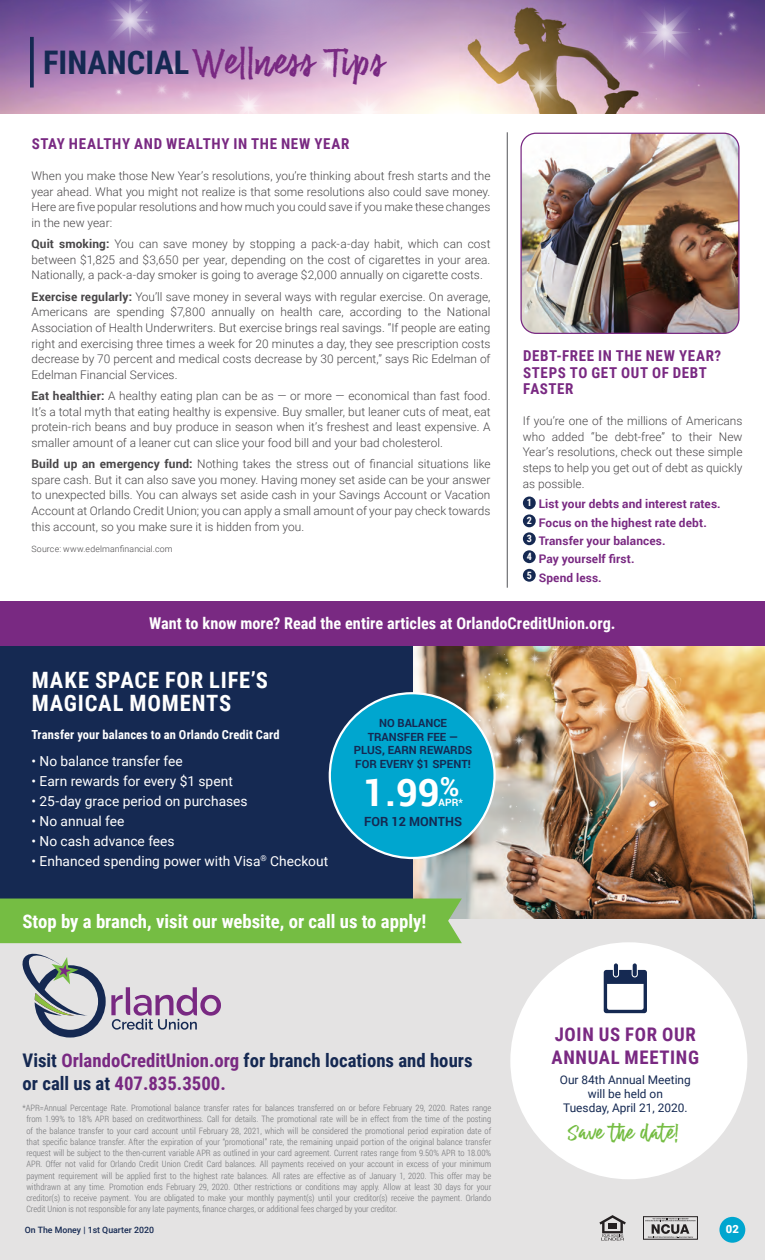
<style>
.page{position:relative;width:765px;height:1260px;background:#fff}
.page>*{position:absolute;margin:0;border:0;box-sizing:border-box;transform-origin:0 0}
.t1{font:700 38px "Roboto";color:#fff}
.Headline_1{font:32.5px "La Guapita";letter-spacing:.04em;color:#792982}
.t2{font:700 22.5px/22.5px "Roboto Condensed";letter-spacing:.035em;color:#fff}
.Headline_1-2{font:700 18.75px/22.5px "Roboto Condensed";color:#152952}
.Headline_1-3{font:700 18.75px "Roboto Condensed";color:#fff}
.t3{font:700 18.75px/22.5px "Roboto Condensed";letter-spacing:.035em;color:#792982}
.t4{font:17.5px "La Guapita";color:#75bd43}
.t5{font:700 16.25px "Roboto Condensed";color:#fff}
.Purple_SubHeader{font:700 15px/16.2px "Roboto Condensed";letter-spacing:.04em;color:#792982}
.t6{font:13.75px "Roboto";letter-spacing:.005em;color:#fff}
.t7{font:700 12.62px "Roboto";color:#152952}
.t8{font:700 12.5px "Roboto Condensed";letter-spacing:.01em;color:#fff}
.Body_Copy{font:300 11.88px/15.6px "Roboto";letter-spacing:.005em;color:#484648;text-align:justify}
.Body_Copy-2{font:700 11.88px "Roboto";letter-spacing:.01em;color:#792982}
.t9{font:11.88px/14.2px "Roboto";color:#152952;text-align:center}
.t10{font:700 11.25px/13.8px "Roboto";color:#152952}
.t11{font:900 11.25px "Roboto";color:#fff}
.t12{font:700 10.12px "Roboto Condensed";color:#fff}
.t13{font:700 10.12px "Roboto";color:#fff}
.t14{font:300 8.75px/11.2px "Roboto Condensed";color:#757679;text-align:justify}
.Body_Copy-3{font:300 8.75px "Roboto";letter-spacing:.015em;color:#484648}
.t15{font:500 8.75px "Roboto";color:#152952}
.s1{font-family:"Roboto Condensed";font-weight:700;color:#152952}
.s2{font-weight:700}
.s3{color:#792982}
</style>
<div class="page">
<img style="left:412px;top:645px;width:353px;height:275px">
<svg style="left:547px;top:879px;width:9px;height:2px"></svg>
<div style="left:523px;top:497px;width:13px;height:12px;background:#152952;border-radius:50%"></div>
<div style="left:523px;top:514px;width:13px;height:13px;background:#152952;border-radius:50%"></div>
<div style="left:523px;top:532px;width:13px;height:13px;background:#152952;border-radius:50%"></div>
<div style="left:523px;top:550px;width:13px;height:13px;background:#152952;border-radius:50%"></div>
<div style="left:523px;top:569px;width:13px;height:13px;background:#152952;border-radius:50%"></div>
<div style="left:0;top:920px;width:765px;height:340px;background:#e4e3e3"></div>
<div style="left:0;top:630px;width:412px;height:291px;background:#152952"></div>
<img style="left:0;top:0;width:765px;height:114px">
<svg style="left:62px;top:0;width:14px;height:114px;background:#9e75b0"></svg>
<svg style="left:760px;top:49px;width:5px;height:42px"></svg>
<svg style="left:486px;top:0;width:262px;height:114px;background:#a3809e"></svg>
<svg style="left:76px;top:0;width:406px;height:114px;background:#c6a4c9"></svg>
<div style="left:719px;top:1217px;width:26px;height:26px;background:#00a6cf;border-radius:50%"></div>
<svg style="left:599px;top:1215px;width:27px;height:26px"></svg>
<div style="left:643px;top:1216px;width:55px;height:24px;border:1px solid #231f20"></div>
<svg style="left:645px;top:1218px;width:51px;height:20px"></svg>
<svg style="left:30px;top:37px;width:4px;height:51px"></svg>
<svg style="left:0;top:899px;width:462px;height:139px"></svg>
<hr style="left:507px;top:132px;width:1px;height:456px;background:#757679">
<div style="left:510px;top:942px;width:237px;height:237px;background:#fff;border-radius:50%"></div>
<svg style="left:633px;top:963px;width:4px;height:13px"></svg>
<svg style="left:614px;top:963px;width:4px;height:13px"></svg>
<svg style="left:604px;top:970px;width:43px;height:43px"></svg>
<div style="left:0;top:601px;width:765px;height:44px;background:#792982"></div>
<img style="left:328px;top:645px;width:346px;height:215px">
<img style="left:522px;top:133px;width:216px;height:199px">
<div style="left:520px;top:133px;width:220px;height:201px;border:1px solid #792982;border-radius:15px"></div>
<p class="Headline_1" style="left:43px;top:44px;width:342px"><span class="s1">FINANCIAL</span> Wellness Tips</p>
<p class="Purple_SubHeader" style="left:32px;top:135px;width:319px">STAY HEALTHY AND WEALTHY IN THE NEW YEAR</p>
<p class="Body_Copy" style="left:31px;top:168px;width:461px">When you make those New Year’s resolutions, you’re thinking about fresh starts and the year ahead. What you might not realize is that some resolutions also could save money.<br>Here are five popular resolutions and how much you could save if you make these changes in the new year:</p>
<p class="Body_Copy" style="left:31px;top:236px;width:460px"><span class="s2">Quit smoking:</span> You can save money by stopping a pack-a-day habit, which can cost between $1,825 and $3,650 per year, depending on the cost of cigarettes in your area.<br>Nationally, a pack-a-day smoker is going to average $2,000 annually on cigarette costs.</p>
<p class="Body_Copy" style="left:31px;top:288px;width:461px"><span class="s2">Exercise regularly:</span> You’ll save money in several ways with regular exercise. On average, Americans are spending $7,800 annually on health care, according to the National Association of Health Underwriters. But exercise brings real savings. “If people are eating right and exercising three times a week for 20 minutes a day, they see prescription costs decrease by 70 percent and medical costs decrease by 30 percent,” says Ric Edelman of Edelman Financial Services.</p>
<p class="Body_Copy" style="left:31px;top:388px;width:461px"><span class="s2">Eat healthier:</span> A healthy eating plan can be as — or more — economical than fast food.<br>It’s a total myth that eating healthy is expensive. Buy smaller, but leaner cuts of meat, eat protein-rich beans and buy produce in season when it’s freshest and least expensive. A smaller amount of a leaner cut can slice your food bill and your bad cholesterol.</p>
<p class="Body_Copy" style="left:31px;top:456px;width:461px"><span class="s2">Build up an emergency fund:</span> Nothing takes the stress out of financial situations like spare cash. But it can also save you money. Having money set aside can be your answer to unexpected bills. You can always set aside cash in your Savings Account or Vacation Account at Orlando Credit Union; you can apply a small amount of your pay check towards this account, so you make sure it is hidden from you.</p>
<p class="Body_Copy-3" style="left:31px;top:543px;width:143px">Source: www.edelmanfinancial.com</p>
<p class="Purple_SubHeader" style="left:523px;top:347px;width:200px">DEBT-FREE IN THE NEW YEAR?<br>STEPS TO GET OUT OF DEBT<br>FASTER</p>
<p class="Body_Copy" style="left:523px;top:413px;width:221px">If you’re one of the millions of Americans who added “be debt-free” to their New Year’s resolutions, check out these simple steps to help you get out of debt as quickly as possible.</p>
<p class="t12" style="left:527px;top:496px;width:7px">1</p>
<p class="Body_Copy-2" style="left:539px;top:496px;width:184px">List your debts and interest rates.</p>
<p class="t12" style="left:527px;top:514px;width:7px">2</p>
<p class="Body_Copy-2" style="left:539px;top:515px;width:170px">Focus on the highest rate debt.</p>
<p class="t12" style="left:527px;top:532px;width:7px">3</p>
<p class="Body_Copy-2" style="left:539px;top:533px;width:128px">Transfer your balances.</p>
<p class="t12" style="left:527px;top:549px;width:7px">4</p>
<p class="Body_Copy-2" style="left:539px;top:551px;width:97px">Pay yourself first.</p>
<p class="t12" style="left:527px;top:568px;width:7px">5</p>
<p class="Body_Copy-2" style="left:539px;top:569px;width:65px">Spend less.</p>
<p class="t5" style="left:149px;top:612px;width:468px">Want to know more? Read the entire articles at OrlandoCreditUnion.org.</p>
<p class="t2" style="left:32px;top:668px;width:238px">MAKE SPACE FOR LIFE’S<br>MAGICAL MOMENTS</p>
<p class="t8" style="left:31px;top:726px;width:250px">Transfer your balances to an Orlando Credit Card</p>
<p class="t6" style="left:31px;top:752px;width:153px">• No balance transfer fee</p>
<p class="t6" style="left:31px;top:772px;width:203px">• Earn rewards for every $1 spent</p>
<p class="t6" style="left:31px;top:792px;width:218px">• 25-day grace period on purchases</p>
<p class="t6" style="left:31px;top:812px;width:94px">• No annual fee</p>
<p class="t6" style="left:31px;top:832px;width:145px">• No cash advance fees</p>
<p class="t6" style="left:31px;top:851px;width:298px">• Enhanced spending power with Visa<sup>®</sup> Checkout</p>
<p class="t10" style="left:379px;top:716px;width:69px">NO BALANCE</p>
<p class="t10" style="left:368px;top:729px;width:92px">TRANSFER FEE —</p>
<p class="t10" style="left:354px;top:743px;width:120px">PLUS, EARN REWARDS<br>FOR EVERY $1 SPENT!</p>
<p class="t1" style="left:363px;top:766px;width:98px">1.99<sup>%</sup></p>
<p class="t13" style="left:439px;top:795px;width:26px">APR*</p>
<p class="t7" style="left:364px;top:813px;width:100px">FOR 12 MONTHS</p>
<p class="Headline_1-3" style="left:22px;top:908px;width:405px">Stop by a branch, visit our website, or call us to apply!</p>
<p class="Headline_1-2" style="left:22px;top:1049px;width:452px">Visit <span class="s3">OrlandoCreditUnion.org</span> for branch locations and hours or call us at <span class="s3">407.835.3500.</span></p>
<p class="t14" style="left:26px;top:1102px;width:466px;text-indent:-4px">*APR=Annual Percentage Rate. Promotional balance transfer rates for balances transferred on or before February 29, 2020. Rates range from 1.99% to 18% APR based on creditworthiness. Call for details. The promotional rate will be in effect from the time of the posting of the balance transfer to your card account until February 28, 2021, which will be considered the promotional period expiration date of that specific balance transfer. After the expiration of your “promotional” rate, the remaining unpaid portion of the original balance transfer request will be subject to the then-current variable APR as outlined in your card agreement. Current rates range from 9.50% APR to 18.00% APR. Offer not valid for Orlando Credit Union Credit Card balances. All payments received on your account in excess of your minimum payment requirement will be applied first to the highest rate balances. All rates are effective as of January 1, 2020. This offer may be withdrawn at any time. Promotion ends February 29, 2020. Other restrictions or conditions may apply. Allow at least 30 days for your creditor(s) to receive payment. You are obligated to make your monthly payment(s) until your creditor(s) receive the payment. Orlando Credit Union is not responsible for any late payments, finance charges, or additional fees charged by your creditor.</p>
<p class="t15" style="left:25px;top:1224px;width:131px">On The Money | 1st Quarter 2020</p>
<p class="t3" style="left:552px;top:1023px;width:149px">JOIN US FOR OUR<br>ANNUAL MEETING</p>
<p class="t9" style="left:560px;top:1072px;width:133px">Our 84th Annual Meeting will be held on<br>Tuesday, April 21, 2020.</p>
<p class="t4" style="left:568px;top:1123px;width:115px">Save the date!</p>
<p class="t11" style="left:726px;top:1221px;width:15px">02</p>
</div>
